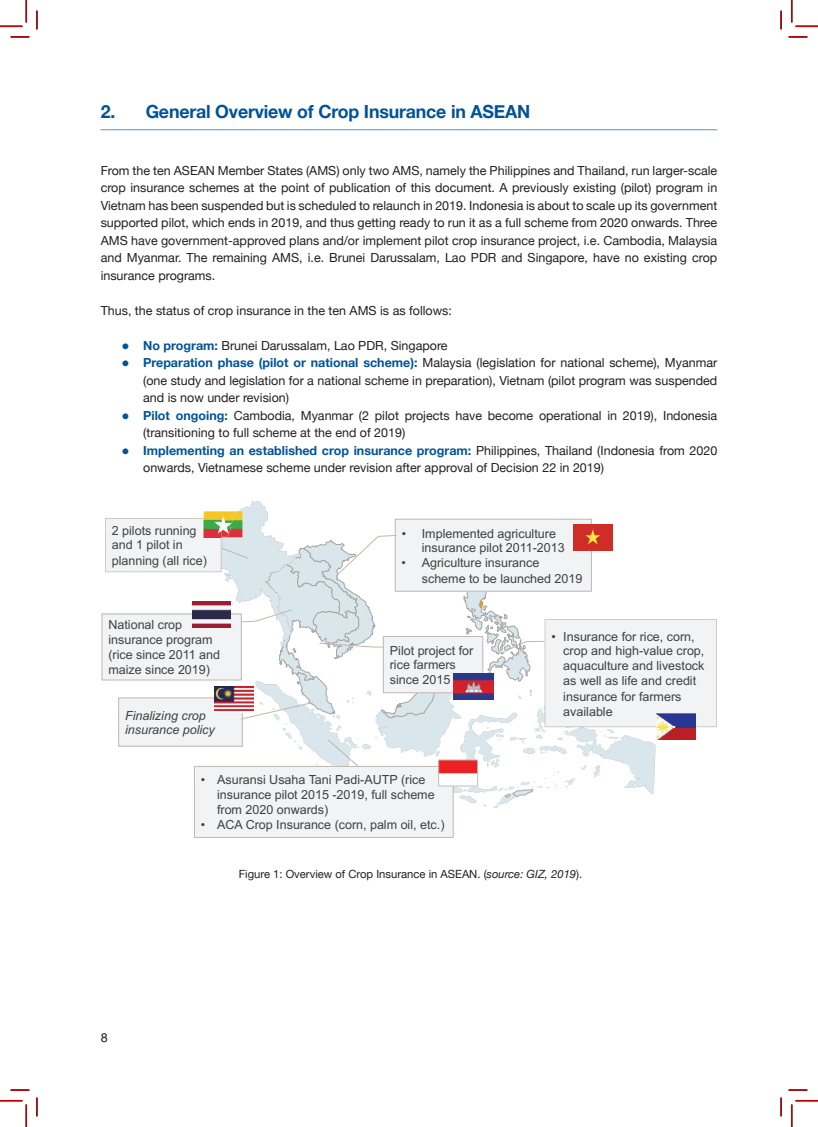
<style>
.page{position:relative;width:818px;height:1127px;background:#fff}
.page>*{position:absolute;margin:0;border:0;box-sizing:border-box;transform-origin:0 0}
.t1{font:700 18.12px "Helvetica Neue";letter-spacing:-.01em;color:#005399}
.t2{font:12.5px/17.5px "Helvetica Neue";color:#221f1f;text-align:justify}
.t3{font:12.5px/14.8px "Arial";color:#404040}
.t4{font:italic 12.5px/14.2px "Arial";color:#404040}
.t5{font:11.25px "Helvetica Neue";color:#221f1f}
.s1{color:#005399}
.s2{font-weight:700;color:#005399}
.s3{font-style:italic}
</style>
<div class="page">
<hr style="left:101px;top:129px;width:616px;height:1px;background:#7da7d8">
<div style="left:194px;top:766px;width:259px;height:71px;background:#f2f3f4"></div>
<svg style="left:105px;top:501px;width:612px;height:306px"></svg>
<img style="left:573px;top:524px;width:39px;height:26px">
<img style="left:656px;top:713px;width:39px;height:26px">
<img style="left:656px;top:726px;width:39px;height:1px">
<svg style="left:11px;top:36px;width:18px;height:2px"></svg>
<svg style="left:788px;top:36px;width:19px;height:2px"></svg>
<svg style="left:11px;top:1089px;width:18px;height:1px"></svg>
<svg style="left:788px;top:1089px;width:19px;height:1px"></svg>
<svg style="left:36px;top:11px;width:2px;height:18px"></svg>
<svg style="left:36px;top:1097px;width:2px;height:18px"></svg>
<svg style="left:780px;top:11px;width:2px;height:18px"></svg>
<svg style="left:780px;top:1097px;width:2px;height:18px"></svg>
<hr style="left:0;top:1099px;width:23px;height:2px;background:#000">
<hr style="left:795px;top:1099px;width:23px;height:2px;background:#000">
<svg style="left:0;top:0;width:27px;height:27px"></svg>
<svg style="left:0;top:1100px;width:27px;height:26px"></svg>
<svg style="left:791px;top:0;width:27px;height:27px"></svg>
<svg style="left:791px;top:1100px;width:27px;height:26px"></svg>
<h1 class="t1" style="left:101px;top:98px;width:431px">2. General Overview of Crop Insurance in ASEAN</h1>
<p class="t2" style="left:101px;top:162px;width:618px">F rom the ten ASEAN Member States (AMS) only two AMS, namely the Philippines and Thailand, run larger-scale crop insurance schemes at the point of publication of this document. A previously existing (pilot) program in Vietnam has been suspended but is scheduled to relaunch in 2019. Indonesia is about to scale up its government supported pilot, which ends in 2019, and thus getting ready to run it as a full scheme from 2020 onwards. Three AMS have government-approved plans and/or implement pilot crop insurance project, i.e. Cambodia, Malaysia and Myanmar. The remaining AMS, i.e. Brunei Darussalam, Lao PDR and Singapore, have no existing crop insurance programs.</p>
<p class="t2" style="left:101px;top:302px;width:353px">Thus, the status of crop insurance in the ten AMS is as follows:</p>
<p class="t2" style="left:122px;top:337px;width:327px"><span class="s1">●</span> <span class="s2">No program:</span> Brunei Darussalam, Lao PDR, Singapore</p>
<p class="t2" style="left:143px;top:355px;width:576px;text-indent:-21px"><span class="s1">●</span> <span class="s2">Preparation phase (pilot or national scheme):</span> Malaysia (legislation for national scheme), Myanmar (one study and legislation for a national scheme in preparation), Vietnam (pilot program was suspended and is now under revision)</p>
<p class="t2" style="left:143px;top:407px;width:576px;text-indent:-21px"><span class="s1">●</span> <span class="s2">Pilot ongoing:</span> Cambodia, Myanmar (2 pilot projects have become operational in 2019), Indonesia (transitioning to full scheme at the end of 2019)</p>
<p class="t2" style="left:143px;top:442px;width:576px;text-indent:-21px"><span class="s1">●</span> <span class="s2">Implementing an established crop insurance program:</span> Philippines, Thailand (Indonesia from 2020 onwards, Vietnamese scheme under revision after approval of Decision 22 in 2019)</p>
<p class="t3" style="left:112px;top:523px;width:97px">2 pilots running and 1 pilot in planning (all rice)</p>
<p class="t3" style="left:108px;top:617px;width:113px">National crop insurance program (rice since 2011 and maize since 2019)</p>
<p class="t4" style="left:125px;top:708px;width:91px">Finalizing crop insurance policy</p>
<p class="t3" style="left:422px;top:525px;width:144px;line-height:14.4px;text-indent:-20px">• Implemented agriculture insurance pilot 2011-2013</p>
<p class="t3" style="left:422px;top:555px;width:162px;line-height:15.2px;text-indent:-20px">• Agriculture insurance scheme to be launched 2019</p>
<p class="t3" style="left:390px;top:642px;width:85px">Pilot project for rice farmers since 2015</p>
<p class="t3" style="left:563px;top:628px;width:143px;text-indent:-12px">• Insurance for rice, corn, crop and high-value crop, aquaculture and livestock as well as life and credit insurance for farmers available</p>
<p class="t3" style="left:217px;top:772px;width:219px;text-indent:-16px">• Asuransi Usaha Tani Padi-AUTP (rice insurance pilot 2015 -2019, full scheme from 2020 onwards)</p>
<p class="t3" style="left:201px;top:817px;width:245px">• ACA Crop Insurance (corn, palm oil, etc.)</p>
<p class="t2" style="left:101px;top:1028px;width:8px">8</p>
<p class="t5" style="left:239px;top:865px;width:345px">Figure 1: Overview of Crop Insurance in ASEAN. (<span class="s3">source: GIZ, 2019</span>).</p>
</div>
